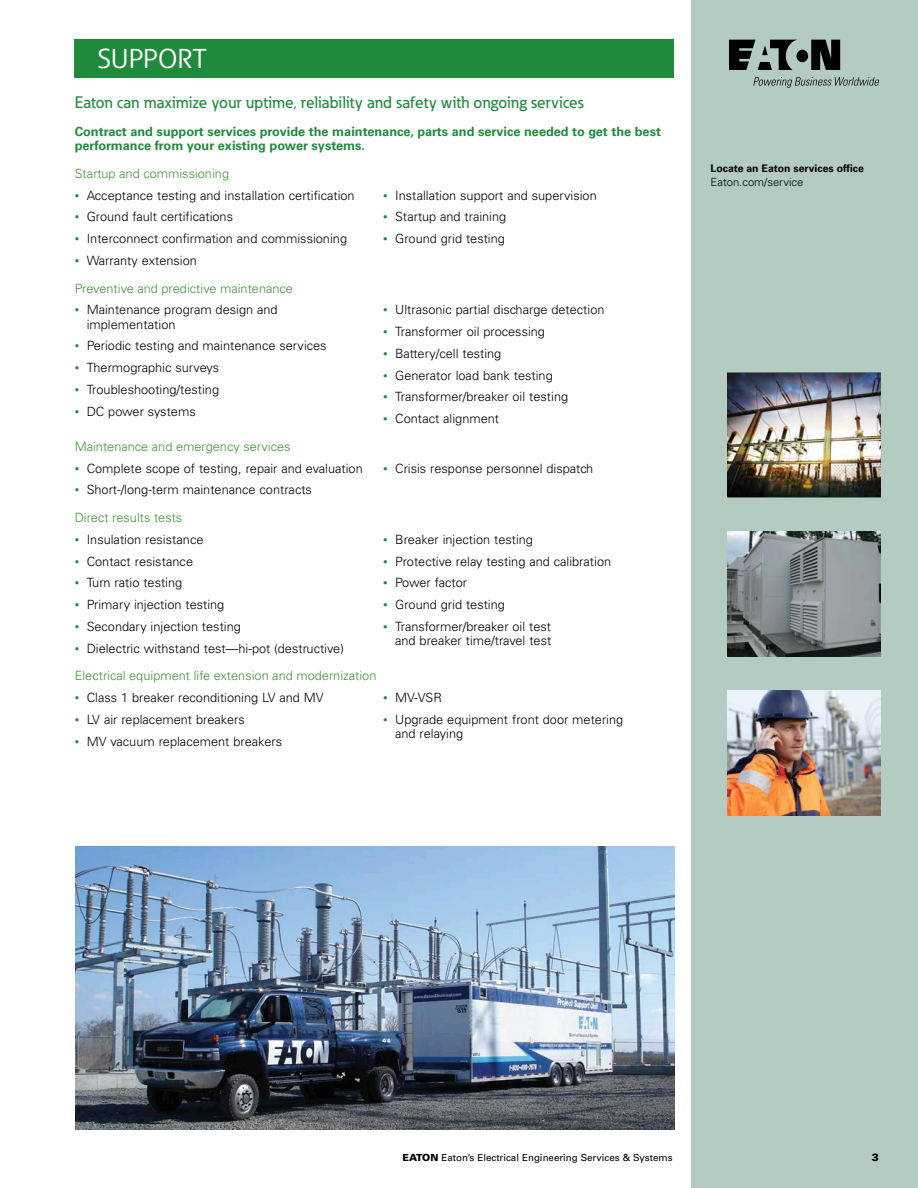
<style>
.page{position:relative;width:918px;height:1188px;background:#fff}
.page>*{position:absolute;margin:0;border:0;box-sizing:border-box;transform-origin:0 0}
.t1{font:27px "Eaton";color:#fff}
.t2{font:500 16.5px "Eaton";letter-spacing:.005em;color:#208a3c}
.t3{font:300 12.75px/14.2px "Univers LT Std";color:#000}
.t4{font:300 12.75px "Univers LT Std";color:#429538}
.t5{font:700 12.75px/14.2px "Univers LT Std";color:#208a3c}
.t6{font:300 11.25px "Univers LT Std";color:#000}
.t7{font:700 10.5px "Univers LT Std";color:#000}
.t8{font:900 10.5px "Univers LT Std";color:#000}
.t9{font:9.75px "Univers LT Std";color:#000}
.s1{font-size:9px;color:#208a3c}
.s2{font-weight:900}
</style>
<div class="page">
<div style="left:692px;top:0;width:226px;height:1188px;background:#b3cbc0"></div>
<img style="left:727px;top:374px;width:153px;height:123px">
<svg style="left:729px;top:40px;width:111px;height:30px"></svg>
<svg style="left:753px;top:77px;width:126px;height:11px"></svg>
<div style="left:75px;top:40px;width:599px;height:38px;background:#208a3c"></div>
<img style="left:727px;top:532px;width:153px;height:125px">
<img style="left:727px;top:691px;width:153px;height:125px">
<img style="left:75px;top:846px;width:599px;height:284px">
<h1 class="t1" style="left:98px;top:43px;width:110px">SUPPORT</h1>
<p class="t2" style="left:75px;top:92px;width:510px">Eaton can maximize your uptime, reliability and safety with ongoing services</p>
<p class="t5" style="left:75px;top:124px;width:588px">Contract and support services provide the maintenance, parts and service needed to get the best performance from your existing power systems.</p>
<p class="t4" style="left:75px;top:166px;width:156px">Startup and commissioning</p>
<p class="t3" style="left:75px;top:188px;width:282px"><span class="s1">•</span> Acceptance testing and installation certification</p>
<p class="t3" style="left:75px;top:210px;width:160px"><span class="s1">•</span> Ground fault certifications</p>
<p class="t3" style="left:75px;top:232px;width:274px"><span class="s1">•</span> Interconnect confirmation and commissioning</p>
<p class="t3" style="left:75px;top:253px;width:124px"><span class="s1">•</span> Warranty extension</p>
<p class="t3" style="left:383px;top:188px;width:215px"><span class="s1">•</span> Installation support and supervision</p>
<p class="t3" style="left:383px;top:210px;width:125px"><span class="s1">•</span> Startup and training</p>
<p class="t3" style="left:383px;top:232px;width:123px"><span class="s1">•</span> Ground grid testing</p>
<p class="t4" style="left:75px;top:281px;width:220px">Preventive and predictive maintenance</p>
<p class="t3" style="left:87px;top:303px;width:192px;text-indent:-12px"><span class="s1">•</span> Maintenance program design and implementation</p>
<p class="t3" style="left:75px;top:339px;width:254px"><span class="s1">•</span> Periodic testing and maintenance services</p>
<p class="t3" style="left:75px;top:361px;width:146px"><span class="s1">•</span> Thermographic surveys</p>
<p class="t3" style="left:75px;top:382px;width:146px"><span class="s1">•</span> Troubleshooting/testing</p>
<p class="t3" style="left:75px;top:404px;width:123px"><span class="s1">•</span> DC power systems</p>
<p class="t4" style="left:75px;top:439px;width:217px">Maintenance and emergency services</p>
<p class="t3" style="left:75px;top:461px;width:290px"><span class="s1">•</span> Complete scope of testing, repair and evaluation</p>
<p class="t3" style="left:75px;top:483px;width:239px"><span class="s1">•</span> Short-/long-term maintenance contracts</p>
<p class="t4" style="left:75px;top:510px;width:109px">Direct results tests</p>
<p class="t3" style="left:75px;top:532px;width:130px"><span class="s1">•</span> Insulation resistance</p>
<p class="t3" style="left:75px;top:554px;width:120px"><span class="s1">•</span> Contact resistance</p>
<p class="t3" style="left:75px;top:576px;width:109px"><span class="s1">•</span> Turn ratio testing</p>
<p class="t3" style="left:75px;top:598px;width:151px"><span class="s1">•</span> Primary injection testing</p>
<p class="t3" style="left:75px;top:619px;width:168px"><span class="s1">•</span> Secondary injection testing</p>
<p class="t3" style="left:75px;top:641px;width:271px"><span class="s1">•</span> Dielectric withstand test—hi-pot (destructive)</p>
<p class="t4" style="left:75px;top:668px;width:303px">Electrical equipment life extension and modernization</p>
<p class="t3" style="left:75px;top:691px;width:251px"><span class="s1">•</span> Class 1 breaker reconditioning LV and MV</p>
<p class="t3" style="left:75px;top:712px;width:172px"><span class="s1">•</span> LV air replacement breakers</p>
<p class="t3" style="left:75px;top:734px;width:209px"><span class="s1">•</span> MV vacuum replacement breakers</p>
<p class="t3" style="left:383px;top:303px;width:223px"><span class="s1">•</span> Ultrasonic partial discharge detection</p>
<p class="t3" style="left:383px;top:325px;width:163px"><span class="s1">•</span> Transformer oil processing</p>
<p class="t3" style="left:383px;top:346px;width:120px"><span class="s1">•</span> Battery/cell testing</p>
<p class="t3" style="left:383px;top:368px;width:171px"><span class="s1">•</span> Generator load bank testing</p>
<p class="t3" style="left:383px;top:390px;width:187px"><span class="s1">•</span> Transformer/breaker oil testing</p>
<p class="t3" style="left:383px;top:412px;width:118px"><span class="s1">•</span> Contact alignment</p>
<p class="t3" style="left:383px;top:461px;width:212px"><span class="s1">•</span> Crisis response personnel dispatch</p>
<p class="t3" style="left:383px;top:532px;width:151px"><span class="s1">•</span> Breaker injection testing</p>
<p class="t3" style="left:383px;top:554px;width:230px"><span class="s1">•</span> Protective relay testing and calibration</p>
<p class="t3" style="left:383px;top:576px;width:85px"><span class="s1">•</span> Power factor</p>
<p class="t3" style="left:383px;top:598px;width:123px"><span class="s1">•</span> Ground grid testing</p>
<p class="t3" style="left:383px;top:619px;width:170px;text-align:right"><span class="s1">•</span> Transformer/breaker oil test and breaker time/travel test</p>
<p class="t3" style="left:383px;top:691px;width:60px"><span class="s1">•</span> MV-VSR</p>
<p class="t3" style="left:395px;top:712px;width:230px;text-indent:-12px"><span class="s1">•</span> Upgrade equipment front door metering and relaying</p>
<p class="t7" style="left:711px;top:162px;width:155px">Locate an Eaton services office</p>
<p class="t6" style="left:711px;top:175px;width:94px">Eaton.com/service</p>
<p class="t9" style="left:403px;top:1152px;width:271px"><span class="s2">EATON</span> Eaton’s Electrical Engineering Services &amp; Systems</p>
<p class="t8" style="left:872px;top:1151px;width:9px">3</p>
</div>
